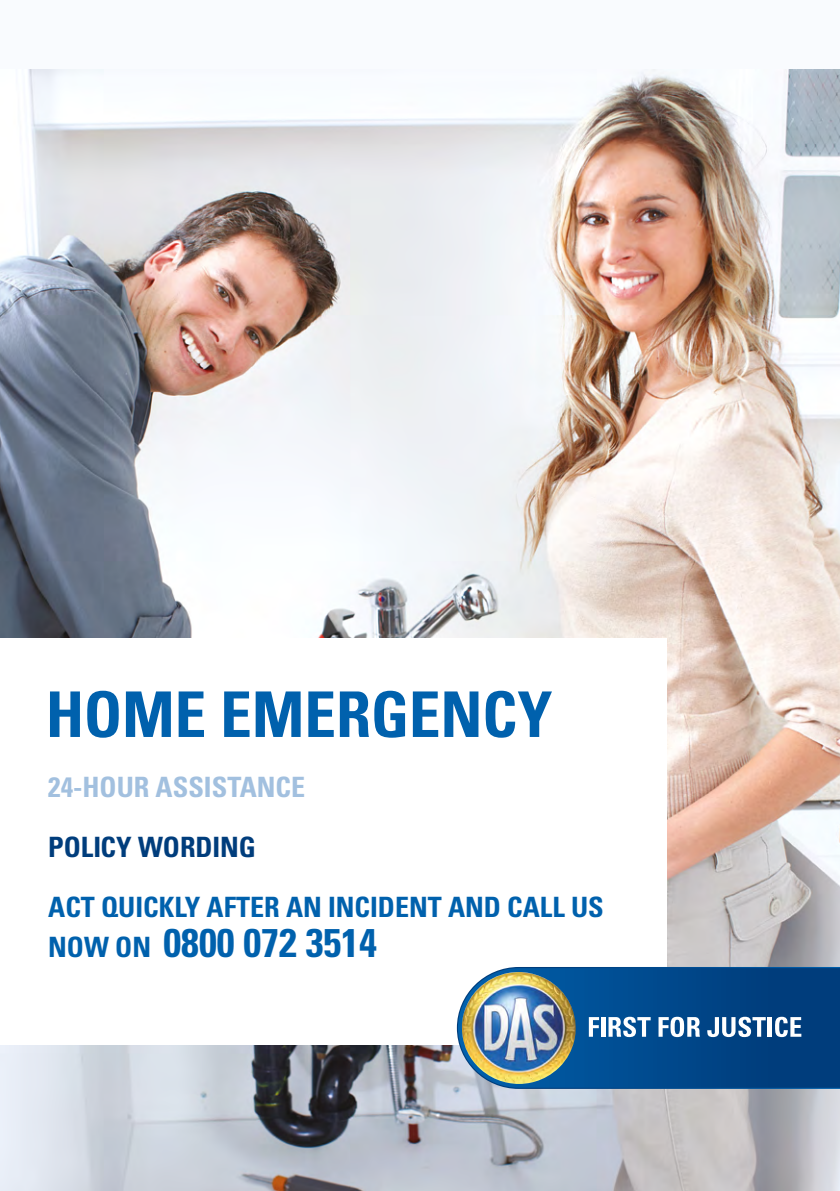
<style>
.page{position:relative;width:840px;height:1191px;background:#fff}
.page>*{position:absolute;margin:0;border:0;box-sizing:border-box;transform-origin:0 0}
.t1{font:700 condensed 63px "Univers LT Std";color:#0061ad}
.t2{font:700 condensed 40px "Univers LT Std";color:#0061ad}
.t3{font:700 condensed 28px "Univers LT Std";color:#0061ad}
.t4{font:700 condensed 28px "Univers LT Std";color:#a2c0df}
.t5{font:700 condensed 28px "Univers LT Std";color:#003d7c}
.s1{font-size:28px}
</style>
<div class="page">
<div style="left:0;top:0;width:839px;height:1191px;background:#f9fbfe"></div>
<img style="left:0;top:70px;width:839px;height:1121px">
<div style="left:0;top:638px;width:666px;height:407px;background:#fff"></div>
<svg style="left:456px;top:967px;width:383px;height:122px"></svg>
<svg style="left:458px;top:968px;width:381px;height:119px;background:#074a8a"></svg>
<img style="left:461px;top:972px;width:115px;height:112px">
<svg style="left:588px;top:1017px;width:10px;height:19px"></svg>
<svg style="left:600px;top:1017px;width:4px;height:19px"></svg>
<svg style="left:608px;top:1016px;width:42px;height:21px"></svg>
<svg style="left:658px;top:1016px;width:41px;height:21px"></svg>
<svg style="left:706px;top:1016px;width:59px;height:21px"></svg>
<hr style="left:767px;top:1017px;width:4px;height:19px;background:#fff">
<svg style="left:774px;top:1016px;width:26px;height:21px"></svg>
<h1 class="t1" style="left:46px;top:676px;width:508px">HOME EMERGENCY</h1>
<p class="t4" style="left:48px;top:770px;width:258px">24-HOUR ASSISTANCE</p>
<p class="t5" style="left:48px;top:830px;width:209px">POLICY WORDING</p>
<p class="t3" style="left:48px;top:890px;width:556px">ACT QUICKLY AFTER AN INCIDENT AND CALL US</p>
<h2 class="t2" style="left:48px;top:918px;width:330px"><span class="s1">NOW ON</span> 0800 072 3514</h2>
</div>
